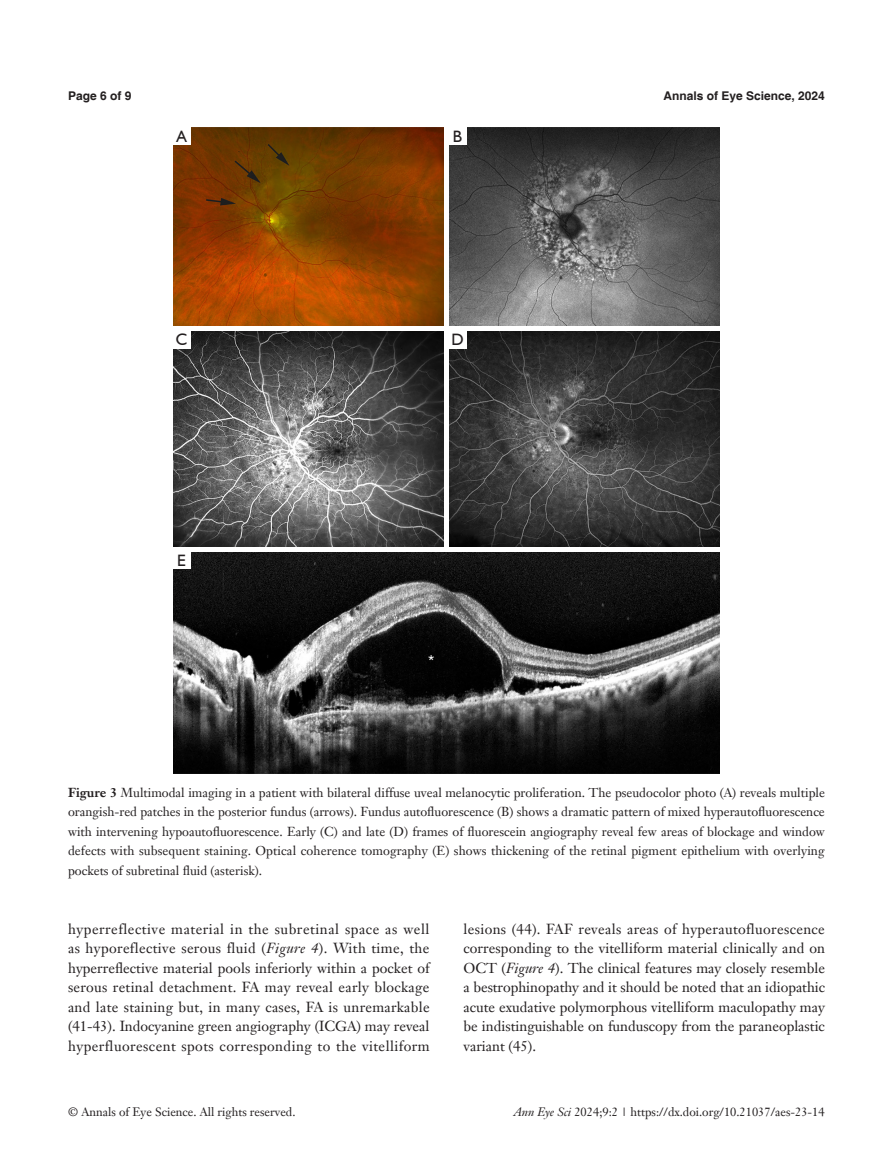
<style>
.page{position:relative;width:893px;height:1170px;background:#fff}
.page>*{position:absolute;margin:0;border:0;box-sizing:border-box;transform-origin:0 0}
.t1{font:18px "Helvetica Neue LT Pro";color:#fff}
.t2{font:16.5px "Humanist 521 BT";color:#231f20}
.t3{font:14.25px/19.5px "Janson Text LT";letter-spacing:.015em;color:#231f20;text-align:justify}
.t4{font:12.75px/19.5px "Janson Text LT";color:#231f20;text-align:justify}
.t5{font:12px "Janson Text LT";color:#231f20}
.t6{font:700 12px "Helvetica";color:#231f20}
.s1{font-weight:700}
.s2{font-style:italic}
</style>
<div class="page">
<img style="left:173px;top:128px;width:547px;height:645px">
<hr style="left:445px;top:128px;width:4px;height:422px;background:#fff">
<hr style="left:173px;top:547px;width:547px;height:4px;background:#fff">
<hr style="left:173px;top:327px;width:547px;height:4px;background:#fff">
<div style="left:173px;top:128px;width:17px;height:17px;background:#fff"></div>
<div style="left:449px;top:128px;width:17px;height:17px;background:#fff"></div>
<div style="left:173px;top:331px;width:17px;height:17px;background:#fff"></div>
<div style="left:449px;top:331px;width:17px;height:17px;background:#fff"></div>
<div style="left:173px;top:551px;width:17px;height:17px;background:#fff"></div>
<p class="t6" style="left:68px;top:88px;width:65px">Page 6 of 9</p>
<p class="t6" style="left:663px;top:88px;width:163px">Annals of Eye Science, 2024</p>
<p class="t2" style="left:176px;top:126px;width:12px">A</p>
<p class="t2" style="left:453px;top:126px;width:11px">B</p>
<p class="t2" style="left:176px;top:329px;width:13px">C</p>
<p class="t2" style="left:451px;top:329px;width:14px">D</p>
<p class="t2" style="left:177px;top:550px;width:10px">E</p>
<p class="t1" style="left:428px;top:650px;width:8px">*</p>
<p class="t4" style="left:68px;top:782px;width:758px"><span class="s1">Figure 3</span> Multimodal imaging in a patient with bilateral diffuse uveal melanocytic proliferation. The pseudocolor photo (A) reveals multiple orangish-red patches in the posterior fundus (arrows). Fundus autofluorescence (B) shows a dramatic pattern of mixed hyperautofluorescence with intervening hypoautofluorescence. Early (C) and late (D) frames of fluorescein angiography reveal few areas of blockage and window defects with subsequent staining. Optical coherence tomography (E) shows thickening of the retinal pigment epithelium with overlying pockets of subretinal fluid (asterisk).</p>
<p class="t3" style="left:68px;top:918px;width:363px">hyperreflective material in the subretinal space as well as hyporeflective serous fluid (<span class="s2">Figure 4</span>). With time, the hyperreflective material pools inferiorly within a pocket of serous retinal detachment. FA may reveal early blockage and late staining but, in many cases, FA is unremarkable (41-43). Indocyanine green angiography (ICGA) may reveal hyperfluorescent spots corresponding to the vitelliform</p>
<p class="t3" style="left:463px;top:918px;width:363px">lesions (44). FAF reveals areas of hyperautofluorescence corresponding to the vitelliform material clinically and on OCT (<span class="s2">Figure 4</span>). The clinical features may closely resemble a bestrophinopathy and it should be noted that an idiopathic acute exudative polymorphous vitelliform maculopathy may be indistinguishable on funduscopy from the paraneoplastic variant (45).</p>
<p class="t5" style="left:68px;top:1104px;width:229px">© Annals of Eye Science. All rights reserved.</p>
<p class="t5" style="left:514px;top:1104px;width:312px"><span class="s2">Ann Eye Sci</span> 2024;9:2 | https://dx.doi.org/10.21037/aes-23-14</p>
</div>
